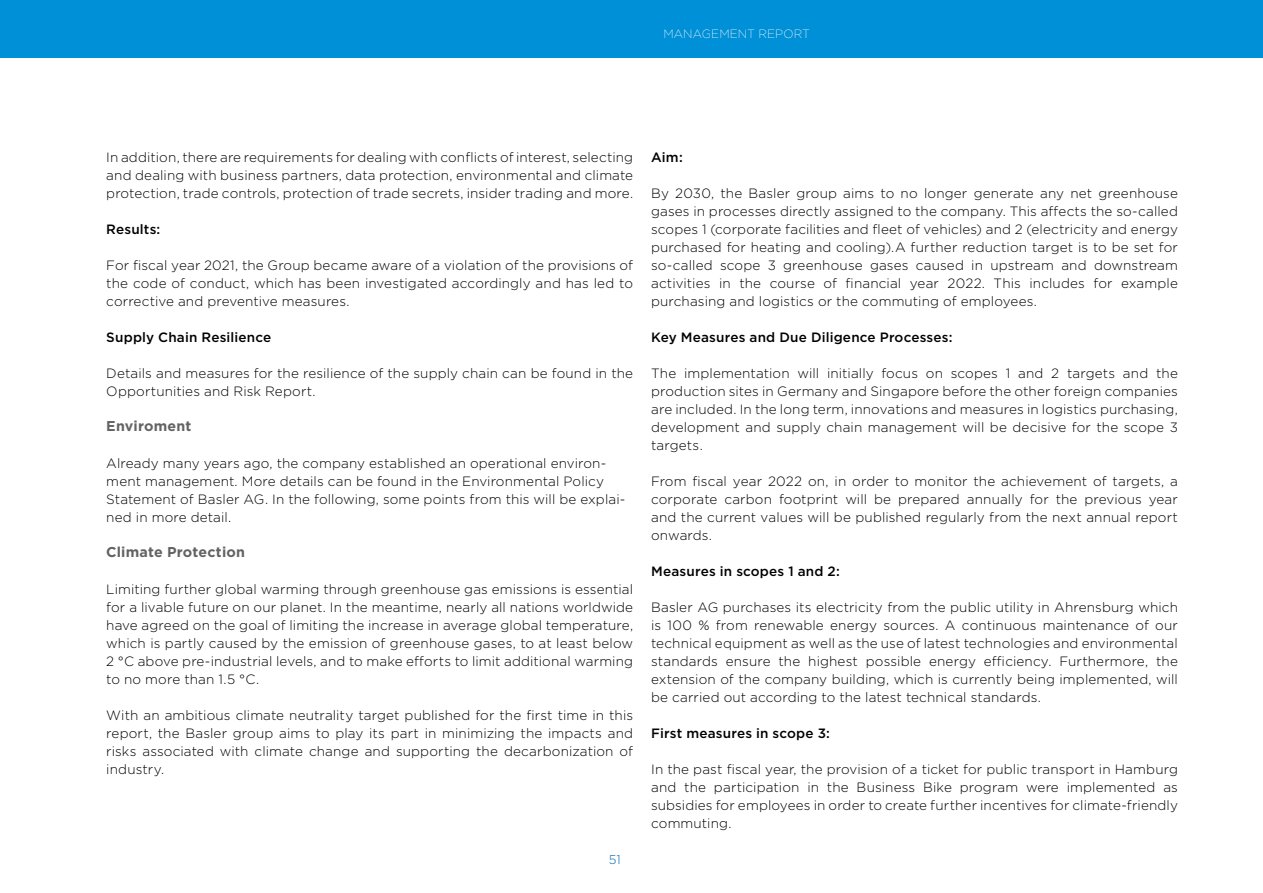
<style>
.page{position:relative;width:1263px;height:893px;background:#fff}
.page>*{position:absolute;margin:0;border:0;box-sizing:border-box;transform-origin:0 0}
.t1{font:700 14.25px "Gotham";letter-spacing:.01em;color:#646363}
.Fließtext{font:300 13.5px/18px "Gotham";letter-spacing:.01em;color:#000;text-align:justify}
.Fließtext_Medium_sch{font:500 13.5px "Gotham";letter-spacing:.01em;color:#000}
.t2{font:300 12.75px "Gotham";color:#0069b4}
.t3{font:200 12px "Gotham";letter-spacing:.01em;color:#fff}
</style>
<div class="page">
<div style="left:0;top:0;width:1263px;height:57px;background:#0090d7"></div>
<p class="t3" style="left:663px;top:26px;width:148px">MANAGEMENT REPORT</p>
<p class="Fließtext" style="left:106px;top:148px;width:528px">In addition, there are requirements for dealing with conflicts of interest, selecting and dealing with business partners, data protection, environmental and climate protection, trade controls, protection of trade secrets, insider trading and more.</p>
<p class="Fließtext_Medium_sch" style="left:106px;top:220px;width:56px">Results:</p>
<p class="Fließtext" style="left:106px;top:256px;width:528px">For fiscal year 2021, the Group became aware of a violation of the provisions of the code of conduct, which has been investigated accordingly and has led to corrective and preventive measures.</p>
<p class="Fließtext_Medium_sch" style="left:106px;top:328px;width:166px">Supply Chain Resilience</p>
<p class="Fließtext" style="left:106px;top:364px;width:528px">Details and measures for the resilience of the supply chain can be found in the<br>Opportunities and Risk Report.</p>
<h3 class="t1" style="left:106px;top:416px;width:87px">Enviroment</h3>
<h3 class="Fließtext" style="left:106px;top:454px;width:521px;text-align:left">Already many years ago, the company established an operational environ&shy;ment management. More details can be found in the Environmental Policy Statement of Basler AG. In the following, some points from this will be explai&shy;ned in more detail.</h3>
<h3 class="t1" style="left:106px;top:542px;width:140px">Climate Protection</h3>
<p class="Fließtext" style="left:106px;top:580px;width:528px">Limiting further global warming through greenhouse gas emissions is essential for a livable future on our planet. In the meantime, nearly all nations worldwide have agreed on the goal of limiting the increase in average global temperature, which is partly caused by the emission of greenhouse gases, to at least below 2 °C above pre-industrial levels, and to make efforts to limit additional warming to no more than 1.5 °C.</p>
<p class="Fließtext" style="left:106px;top:706px;width:528px">With an ambitious climate neutrality target published for the first time in this report, the Basler group aims to play its part in minimizing the impacts and risks associated with climate change and supporting the decarbonization of industry.</p>
<p class="t2" style="left:609px;top:852px;width:13px">51</p>
<p class="Fließtext_Medium_sch" style="left:651px;top:148px;width:33px">Aim:</p>
<p class="Fließtext" style="left:651px;top:184px;width:528px">By 2030, the Basler group aims to no longer generate any net greenhouse gases in processes directly assigned to the company. This affects the so-called scopes 1 (corporate facilities and fleet of vehicles) and 2 (electricity and energy purchased for heating and cooling).A further reduction target is to be set for so-called scope 3 greenhouse gases caused in upstream and downstream activities in the course of financial year 2022. This includes for example purchasing and logistics or the commuting of employees.</p>
<p class="Fließtext_Medium_sch" style="left:651px;top:328px;width:303px">Key Measures and Due Diligence Processes:</p>
<p class="Fließtext" style="left:651px;top:364px;width:528px">The implementation will initially focus on scopes 1 and 2 targets and the production sites in Germany and Singapore before the other foreign companies are included. In the long term, innovations and measures in logistics purchasing, development and supply chain management will be decisive for the scope 3 targets.</p>
<p class="Fließtext" style="left:651px;top:472px;width:528px">From fiscal year 2022 on, in order to monitor the achievement of targets, a corporate carbon footprint will be prepared annually for the previous year and the current values will be published regularly from the next annual report onwards.</p>
<p class="Fließtext_Medium_sch" style="left:651px;top:562px;width:190px">Measures in scopes 1 and 2:</p>
<p class="Fließtext" style="left:651px;top:598px;width:528px">Basler AG purchases its electricity from the public utility in Ahrensburg which is 100 % from renewable energy sources. A continuous maintenance of our technical equipment as well as the use of latest technologies and environmental standards ensure the highest possible energy efficiency. Furthermore, the extension of the company building, which is currently being implemented, will be carried out according to the latest technical standards.</p>
<p class="Fließtext_Medium_sch" style="left:651px;top:724px;width:180px">First measures in scope 3:</p>
<p class="Fließtext" style="left:651px;top:760px;width:528px">In the past fiscal year, the provision of a ticket for public transport in Hamburg and the participation in the Business Bike program were implemented as subsidies for employees in order to create further incentives for climate-friendly commuting.</p>
</div>
